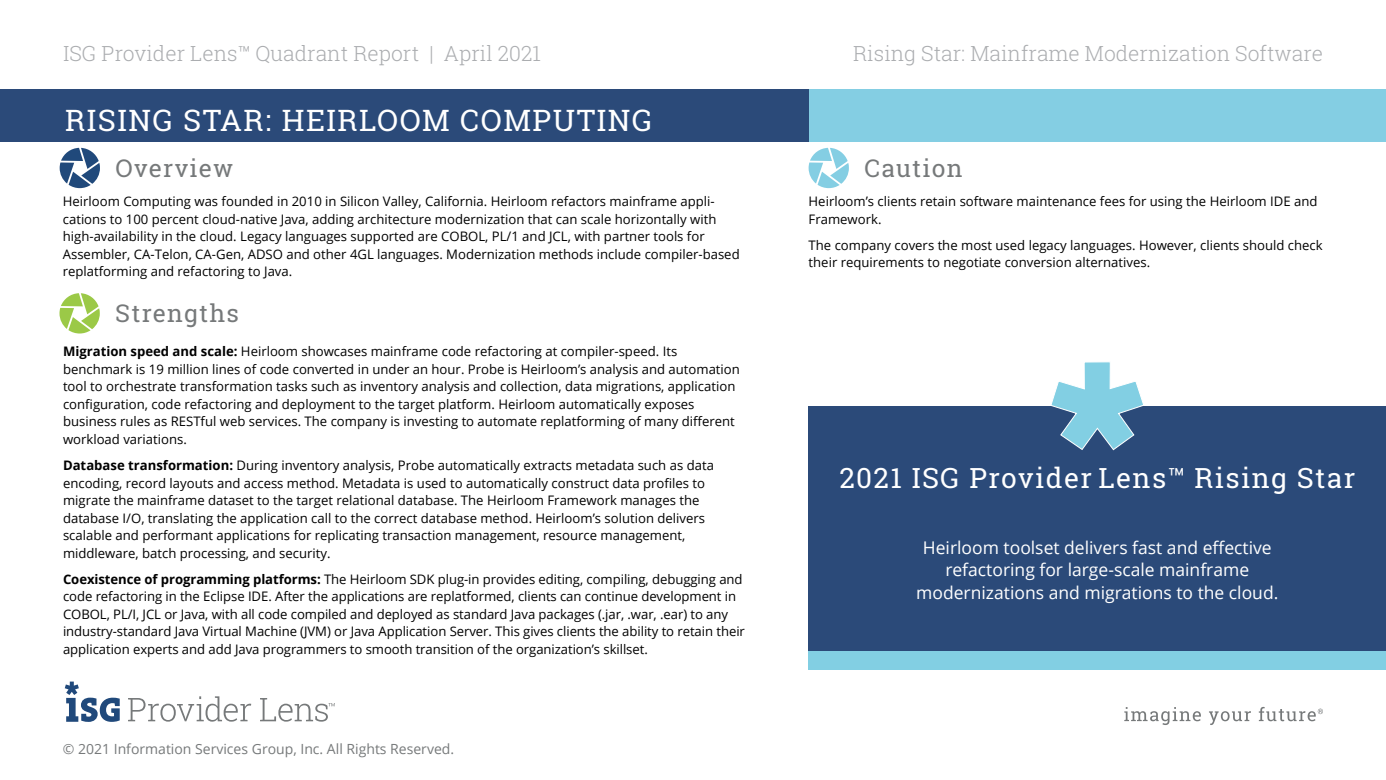
<style>
.page{position:relative;width:1386px;height:780px;background:#fff}
.page>*{position:absolute;margin:0;border:0;box-sizing:border-box;transform-origin:0 0}
.Body_Copy{font:29.75px "Roboto Slab";letter-spacing:.05em;color:#fff}
.Section_Title_Midtex{font:28px "Roboto Slab";letter-spacing:.05em;color:#fff}
.Body_Copy-2{font:24.5px "Roboto Slab";letter-spacing:.05em;color:#76797a}
.t1{font:300 21px "Roboto Slab";color:#abadb0}
.Body_Copy-3{font:17.5px/22.8px "Open Sans";color:#fff;text-align:center}
.Report_Cover_Title{font:14px "Open Sans";color:#76797a}
.Body_Copy-4{font:13.12px/17.5px "Open Sans";color:#000}
.s1{font-weight:700}
</style>
<div class="page">
<svg style="left:1124px;top:707px;width:77px;height:18px"></svg>
<svg style="left:1209px;top:711px;width:42px;height:14px"></svg>
<svg style="left:1259px;top:707px;width:64px;height:14px"></svg>
<svg style="left:128px;top:696px;width:123px;height:25px"></svg>
<svg style="left:260px;top:698px;width:75px;height:23px"></svg>
<svg style="left:65px;top:681px;width:55px;height:41px"></svg>
<div style="left:809px;top:89px;width:577px;height:53px;background:#84cee3"></div>
<div style="left:0;top:89px;width:809px;height:53px;background:#2b4a79"></div>
<svg style="left:809px;top:148px;width:40px;height:40px"></svg>
<svg style="left:59px;top:293px;width:41px;height:40px"></svg>
<svg style="left:60px;top:148px;width:40px;height:40px"></svg>
<div style="left:809px;top:407px;width:577px;height:244px;background:#2b4a79"></div>
<div style="left:809px;top:651px;width:577px;height:18px;background:#82cfe3"></div>
<svg style="left:1050px;top:362px;width:95px;height:89px"></svg>
<p class="t1" style="left:63px;top:39px;width:480px">ISG Provider Lens™ Quadrant Report | April 2021</p>
<p class="t1" style="left:853px;top:39px;width:471px">Rising Star: Mainframe Modernization Software</p>
<p class="Body_Copy" style="left:65px;top:100px;width:589px">RISING STAR: HEIRLOOM COMPUTING</p>
<p class="Body_Copy-2" style="left:116px;top:151px;width:120px">Overview</p>
<p class="Body_Copy-4" style="left:63px;top:192px;width:678px">Heirloom Computing was founded in 2010 in Silicon Valley, California. Heirloom refactors mainframe appli&shy;cations to 100 percent cloud-native Java, adding architecture modernization that can scale horizontally with high-availability in the cloud. Legacy languages supported are COBOL, PL/1 and JCL, with partner tools for Assembler, CA-Telon, CA-Gen, ADSO and other 4GL languages. Modernization methods include compiler-based replatforming and refactoring to Java.</p>
<p class="Body_Copy-2" style="left:115px;top:296px;width:125px">Strengths</p>
<p class="Body_Copy-4" style="left:63px;top:342px;width:678px"><span class="s1">Migration speed and scale:</span> Heirloom showcases mainframe code refactoring at compiler-speed. Its benchmark is 19 million lines of code converted in under an hour. Probe is Heirloom’s analysis and automation tool to orchestrate transformation tasks such as inventory analysis and collection, data migrations, application configuration, code refactoring and deployment to the target platform. Heirloom automatically exposes business rules as RESTful web services. The company is investing to automate replatforming of many different workload variations.</p>
<p class="Body_Copy-4" style="left:63px;top:456px;width:653px"><span class="s1">Database transformation:</span> During inventory analysis, Probe automatically extracts metadata such as data encoding, record layouts and access method. Metadata is used to automatically construct data profiles to migrate the mainframe dataset to the target relational database. The Heirloom Framework manages the database I/O, translating the application call to the correct database method. Heirloom’s solution delivers scalable and performant applications for replicating transaction management, resource management, middleware, batch processing, and security.</p>
<p class="Body_Copy-4" style="left:63px;top:570px;width:683px"><span class="s1">Coexistence of programming platforms:</span> The Heirloom SDK plug-in provides editing, compiling, debugging and code refactoring in the Eclipse IDE. After the applications are replatformed, clients can continue development in COBOL, PL/I, JCL or Java, with all code compiled and deployed as standard Java packages (.jar, .war, .ear) to any industry-standard Java Virtual Machine (JVM) or Java Application Server. This gives clients the ability to retain their application experts and add Java programmers to smooth transition of the organization’s skillset.</p>
<p class="Report_Cover_Title" style="left:63px;top:739px;width:393px">© 2021 Information Services Group, Inc. All Rights Reserved.</p>
<p class="Body_Copy-2" style="left:864px;top:151px;width:100px">Caution</p>
<p class="Body_Copy-4" style="left:809px;top:192px;width:510px">Heirloom’s clients retain software maintenance fees for using the Heirloom IDE and<br>Framework.</p>
<p class="Body_Copy-4" style="left:809px;top:236px;width:516px">The company covers the most used legacy languages. However, clients should check their requirements to negotiate conversion alternatives.</p>
<p class="Section_Title_Midtex" style="left:839px;top:459px;width:517px">2021 ISG Provider Lens™ Rising Star</p>
<p class="Body_Copy-3" style="left:916px;top:535px;width:364px">Heirloom toolset delivers fast and effective refactoring for large-scale mainframe modernizations and migrations to the cloud.</p>
</div>
